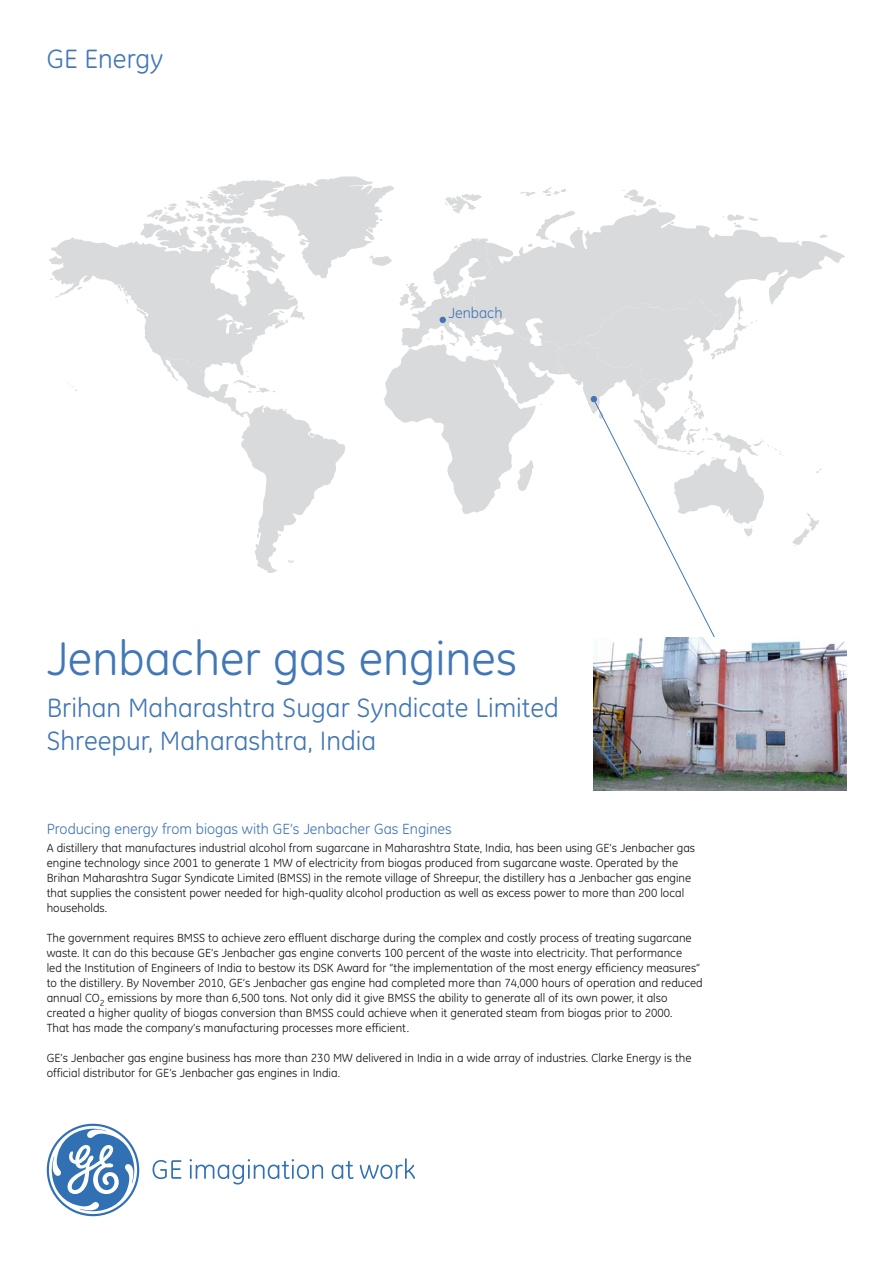
<style>
.page{position:relative;width:893px;height:1263px;background:#fff}
.page>*{position:absolute;margin:0;border:0;box-sizing:border-box;transform-origin:0 0}
.t1{font:48px "GE Inspira CE";color:#4277b6}
.t2{font:27px/33px "GE Inspira CE";color:#4277b6}
.t3{font:15px "GE Inspira CE";color:#4277b6}
.t4{font:12px/15px "GE Inspira CE";color:#141314}
</style>
<div class="page">
<svg style="left:793px;top:513px;width:26px;height:33px"></svg>
<svg style="left:783px;top:236px;width:62px;height:53px"></svg>
<svg style="left:820px;top:234px;width:7px;height:4px"></svg>
<svg style="left:49px;top:177px;width:734px;height:461px"></svg>
<img style="left:594px;top:638px;width:252px;height:153px">
<svg style="left:153px;top:1160px;width:28px;height:19px"></svg>
<svg style="left:190px;top:1159px;width:133px;height:25px"></svg>
<svg style="left:332px;top:1161px;width:22px;height:18px"></svg>
<svg style="left:360px;top:1158px;width:55px;height:21px"></svg>
<svg style="left:47px;top:1124px;width:92px;height:92px"></svg>
<h2 class="t2" style="left:47px;top:42px;width:118px">GE Energy</h2>
<p class="t3" style="left:448px;top:304px;width:56px">Jenbach</p>
<h1 class="t1" style="left:47px;top:630px;width:472px">Jenbacher gas engines</h1>
<h2 class="t2" style="left:47px;top:691px;width:514px">Brihan Maharashtra Sugar Syndicate Limited<br>Shreepur, Maharashtra, India</h2>
<p class="t3" style="left:47px;top:820px;width:406px">Producing energy from biogas with GE’s Jenbacher Gas Engines</p>
<p class="t4" style="left:47px;top:840px;width:650px">A distillery that manufactures industrial alcohol from sugarcane in Maharashtra State, India, has been using GE’s Jenbacher gas engine technology since 2001 to generate 1 MW of electricity from biogas produced from sugarcane waste. Operated by the Brihan Maharashtra Sugar Syndicate Limited (BMSS) in the remote village of Shreepur, the distillery has a Jenbacher gas engine that supplies the consistent power needed for high-quality alcohol production as well as excess power to more than 200 local households.</p>
<p class="t4" style="left:47px;top:930px;width:657px">The government requires BMSS to achieve zero effluent discharge during the complex and costly process of treating sugarcane waste. It can do this because GE’s Jenbacher gas engine converts 100 percent of the waste into electricity. That performance<br>led the Institution of Engineers of India to bestow its DSK Award for “the implementation of the most energy efficiency measures” to the distillery. By November 2010, GE’s Jenbacher gas engine had completed more than 74,000 hours of operation and reduced annual CO<sub>2</sub> emissions by more than 6,500 tons. Not only did it give BMSS the ability to generate all of its own power, it also created a higher quality of biogas conversion than BMSS could achieve when it generated steam from biogas prior to 2000.<br>That has made the company’s manufacturing processes more efficient.</p>
<p class="t4" style="left:47px;top:1050px;width:646px">GE’s Jenbacher gas engine business has more than 230 MW delivered in India in a wide array of industries. Clarke Energy is the official distributor for GE’s Jenbacher gas engines in India.</p>
</div>
